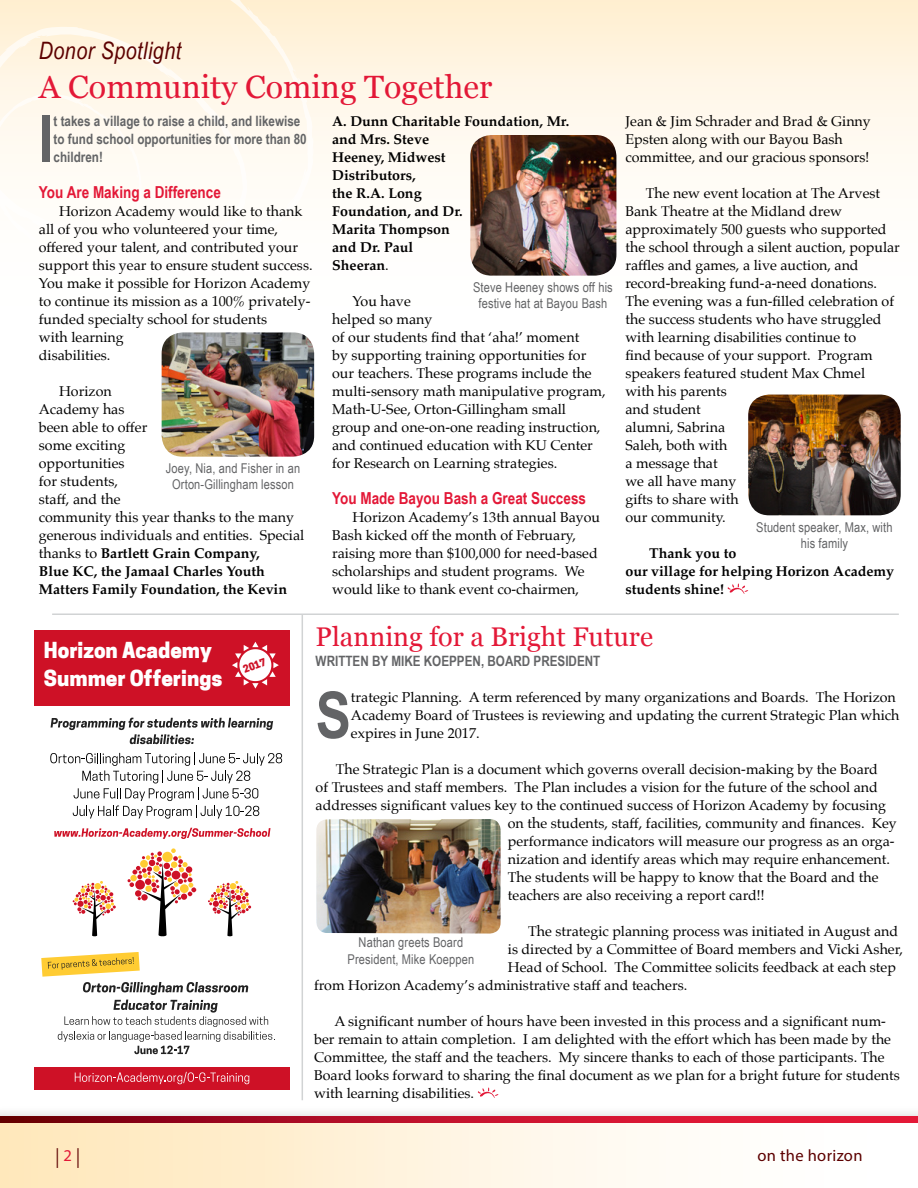
<style>
.page{position:relative;width:918px;height:1188px;background:#fff}
.page>*{position:absolute;margin:0;border:0;box-sizing:border-box;transform-origin:0 0}
.t1{font:700 64.5px "Arial Narrow";color:#636466}
.t2{font:32.25px "Georgia";color:#e31837}
.t3{font:27px "Georgia";color:#e31837}
.t4{font:italic 24px "Arial Narrow";letter-spacing:.02em;color:#5c0000}
.t5{font:800 20.7px/28.8px "Cooper Hewitt";color:#fff}
.t6{font:19.8px "Myriad Pro";color:#5c0000;scale:.83 1}
.t7{font:700 16.5px "Arial Narrow";color:#e31837}
.t8{font:16.5px "Myriad Pro";letter-spacing:.02em;color:#5c0000}
.t9{font:14.25px/18px "Palatino";color:#000}
.t10{font:700 14.25px/18px "Palatino";color:#000}
.t11{font:700 14.25px/18px "Arial Narrow";color:#636466}
.t12{font:13.5px/16.2px "Arial Narrow";letter-spacing:.01em;color:#636466;text-align:center}
.t13{font:800 9.9px "Cooper Hewitt";color:#ce1126}
.s1{font-weight:700}
.s2{font-weight:400}
.s3{font-size:16.5px;color:#e31837}
</style>
<div class="page">
<div style="left:0;top:0;width:918px;height:360px;background:linear-gradient(to bottom,#fff2da,#fff)"></div>
<div style="left:0;top:1105px;width:918px;height:83px;background:#000;opacity:.3"></div>
<svg style="left:0;top:1122px;width:917px;height:66px"></svg>
<svg style="left:0;top:1116px;width:917px;height:6px;background:#b90e28"></svg>
<hr style="left:917px;top:1120px;width:1px;height:68px;background:#fff">
<svg style="left:0;top:0;width:314px;height:268px;fill:#fffaf1"></svg>
<svg style="left:15px;top:106px;width:6px;height:4px"></svg>
<svg style="left:137px;top:261px;width:3px;height:7px"></svg>
<svg style="left:239px;top:193px;width:8px;height:10px"></svg>
<svg style="left:29px;top:238px;width:13px;height:5px"></svg>
<svg style="left:89px;top:256px;width:25px;height:20px"></svg>
<svg style="left:130px;top:216px;width:7px;height:11px"></svg>
<svg style="left:135px;top:168px;width:4px;height:13px"></svg>
<svg style="left:120px;top:135px;width:12px;height:13px"></svg>
<svg style="left:9px;top:212px;width:4px;height:5px"></svg>
<svg style="left:237px;top:162px;width:8px;height:5px"></svg>
<svg style="left:140px;top:57px;width:7px;height:4px"></svg>
<svg style="left:478px;top:1088px;width:21px;height:10px"></svg>
<div style="left:34px;top:630px;width:256px;height:75px;background:#ce1126"></div>
<svg style="left:232px;top:642px;width:47px;height:47px"></svg>
<svg style="left:50px;top:752px;width:232px;height:67px"></svg>
<svg style="left:54px;top:828px;width:217px;height:11px"></svg>
<svg style="left:51px;top:718px;width:222px;height:26px"></svg>
<div style="left:34px;top:1067px;width:256px;height:23px;background:#ce1126"></div>
<svg style="left:75px;top:1072px;width:174px;height:12px"></svg>
<svg style="left:41px;top:952px;width:234px;height:102px"></svg>
<svg style="left:73px;top:881px;width:43px;height:55px"></svg>
<svg style="left:208px;top:881px;width:43px;height:55px"></svg>
<svg style="left:128px;top:848px;width:68px;height:88px"></svg>
<svg style="left:728px;top:584px;width:20px;height:10px"></svg>
<hr style="left:52px;top:614px;width:847px;height:1px;background:#d1d3d4">
<hr style="left:302px;top:614px;width:1px;height:486px;background:#d1d3d4">
<img style="left:162px;top:332px;width:152px;height:125px">
<img style="left:470px;top:135px;width:146px;height:141px">
<img style="left:316px;top:819px;width:185px;height:115px">
<img style="left:748px;top:395px;width:153px;height:120px">
<h3 class="t4" style="left:39px;top:37px;width:144px">Donor Spotlight</h3>
<h2 class="t2" style="left:39px;top:69px;width:455px">A Community Coming Together</h2>
<h1 class="t1" style="left:39px;top:102px;width:16px">I</h1>
<p class="t11" style="left:54px;top:112px;width:255px">t takes a village to raise a child, and likewise to fund school opportunities for more than 80 children!</p>
<p class="t7" style="left:39px;top:183px;width:183px">You Are Making a Difference</p>
<p class="t9" style="left:39px;top:203px;width:275px;text-indent:20px">Horizon Academy would like to thank all of you who volunteered your time, offered your talent, and contributed your support this year to ensure student success.<br>You make it possible for Horizon Academy to continue its mission as a 100% privately&shy;funded specialty school for students<br>with learning<br>disabilities.</p>
<p class="t9" style="left:39px;top:383px;width:267px;text-indent:20px">Horizon<br>Academy has<br>been able to offer<br>some exciting<br>opportunities<br>for students,<br>staff, and the<br>community this year thanks to the many generous individuals and entities. Special thanks to <span class="s1">Bartlett Grain Company,<br>Blue KC, the Jamaal Charles Youth<br>Matters Family Foundation, the Kevin</span></p>
<p class="t12" style="left:166px;top:460px;width:136px">Joey, Nia, and Fisher in an<br>Orton-Gillingham lesson</p>
<p class="t10" style="left:332px;top:113px;width:239px">A. Dunn Charitable Foundation, Mr. and Mrs. Steve<br>Heeney, Midwest<br>Distributors,<br>the R.A. Long<br>Foundation, and Dr.<br>Marita Thompson<br>and Dr. Paul<br>Sheeran<span class="s2">.</span></p>
<p class="t9" style="left:332px;top:293px;width:275px;text-indent:20px">You have<br>helped so many<br>of our students find that ‘aha!’ moment<br>by supporting training opportunities for our teachers. These programs include the multi-sensory math manipulative program, Math-U-See, Orton-Gillingham small group and one-on-one reading instruction, and continued education with KU Center for Research on Learning strategies.</p>
<p class="t7" style="left:332px;top:489px;width:255px">You Made Bayou Bash a Great Success</p>
<p class="t9" style="left:332px;top:509px;width:270px;text-indent:20px">Horizon Academy’s 13th annual Bayou Bash kicked off the month of February, raising more than $100,000 for need-based scholarships and student programs. We would like to thank event co-chairmen,</p>
<p class="t12" style="left:473px;top:279px;width:141px">Steve Heeney shows off his festive hat at Bayou Bash</p>
<p class="t9" style="left:625px;top:113px;width:247px">Jean &amp; Jim Schrader and Brad &amp; Ginny<br>Epsten along with our Bayou Bash committee, and our gracious sponsors!</p>
<p class="t9" style="left:625px;top:185px;width:276px;text-indent:20px">The new event location at The Arvest<br>Bank Theatre at the Midland drew approximately 500 guests who supported the school through a silent auction, popular raffles and games, a live auction, and record-breaking fund-a-need donations.<br>The evening was a fun-filled celebration of the success students who have struggled with learning disabilities continue to<br>find because of your support. Program speakers featured student Max Chmel<br>with his parents<br>and student<br>alumni, Sabrina<br>Saleh, both with<br>a message that<br>we all have many<br>gifts to share with<br>our community.</p>
<p class="t10" style="left:625px;top:545px;width:270px;text-indent:24px">Thank you to<br>our village for helping Horizon Academy students shine!</p>
<p class="t12" style="left:756px;top:519px;width:138px">Student speaker, Max, with his family</p>
<h3 class="t5" style="left:44px;top:638px;width:180px">Horizon Academy<br>Summer Offerings</h3>
<p class="t13" style="left:242px;top:666px;width:25px;rotate:-21deg">2017</p>
<h3 class="t3" style="left:316px;top:621px;width:339px">Planning for a Bright Future</h3>
<p class="t11" style="left:316px;top:652px;width:286px">WRITTEN BY MIKE KOEPPEN, BOARD PRESIDENT</p>
<h1 class="t1" style="left:316px;top:678px;width:37px">S</h1>
<p class="t9" style="left:351px;top:689px;width:550px">trategic Planning. A term referenced by many organizations and Boards. The Horizon<br>Academy Board of Trustees is reviewing and updating the current Strategic Plan which expires in June 2017.</p>
<p class="t9" style="left:336px;top:761px;width:544px">The Strategic Plan is a document which governs overall decision-making by the Board</p>
<p class="t9" style="left:316px;top:779px;width:564px">of Trustees and staff members. The Plan includes a vision for the future of the school and</p>
<p class="t9" style="left:316px;top:797px;width:572px">addresses significant values key to the continued success of Horizon Academy by focusing</p>
<p class="t9" style="left:508px;top:815px;width:390px">on the students, staff, facilities, community and finances. Key</p>
<p class="t9" style="left:508px;top:833px;width:388px">performance indicators will measure our progress as an orga-</p>
<p class="t9" style="left:508px;top:851px;width:384px">nization and identify areas which may require enhancement.</p>
<p class="t9" style="left:508px;top:869px;width:372px">The students will be happy to know that the Board and the</p>
<p class="t9" style="left:508px;top:887px;width:258px">teachers are also receiving a report card!!</p>
<p class="t9" style="left:528px;top:923px;width:372px">The strategic planning process was initiated in August and</p>
<p class="t9" style="left:508px;top:941px;width:397px">is directed by a Committee of Board members and Vicki Asher,</p>
<p class="t9" style="left:508px;top:959px;width:390px">Head of School. The Committee solicits feedback at each step</p>
<p class="t9" style="left:314px;top:977px;width:375px">from Horizon Academy’s administrative staff and teachers.</p>
<p class="t9" style="left:314px;top:1013px;width:587px;text-indent:20px">A significant number of hours have been invested in this process and a significant num&shy;ber remain to attain completion. I am delighted with the effort which has been made by the Committee, the staff and the teachers. My sincere thanks to each of those participants. The Board looks forward to sharing the final document as we plan for a bright future for students with learning disabilities.</p>
<p class="t12" style="left:348px;top:934px;width:128px">Nathan greets Board<br>President, Mike Koeppen</p>
<h3 class="t6" style="left:56px;top:1144px;width:31px">|<span class="s3">2</span>|</h3>
<p class="t8" style="left:757px;top:1145px;width:107px">on the horizon</p>
</div>
